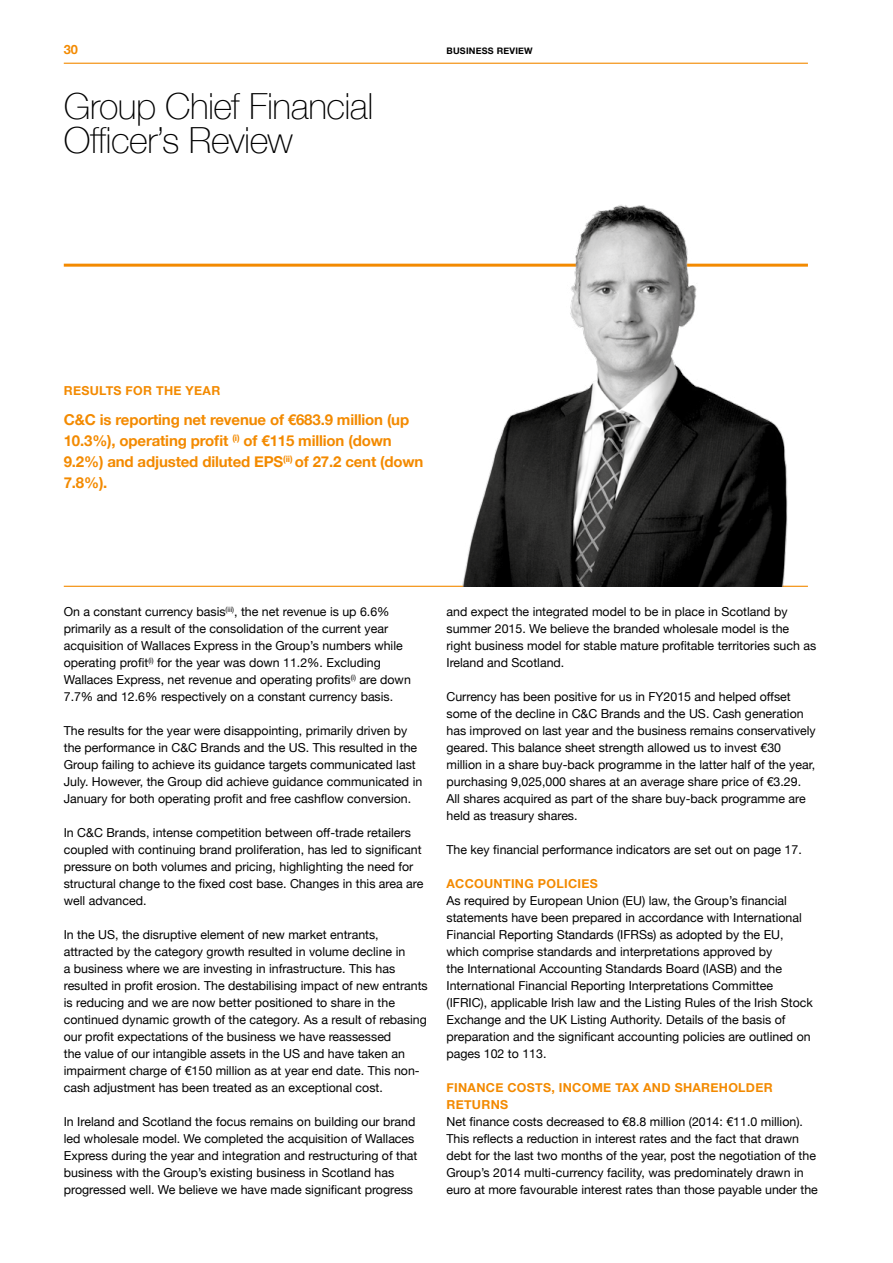
<style>
.page{position:relative;width:893px;height:1263px;background:#fff}
.page>*{position:absolute;margin:0;border:0;box-sizing:border-box;transform-origin:0 0}
.t1{font:100 36px/34px "Helvetica Neue";letter-spacing:-.015em;color:#000}
.t2{font:700 15px/21.3px "Helvetica Neue";letter-spacing:-.01em;color:#f38a00}
.t3{font:700 12.75px "Helvetica Neue";color:#f38a00}
.t4{font:12.3px/17px "Helvetica Neue";color:#000}
.t5{font:700 12.3px/17px "Helvetica Neue";letter-spacing:.025em;color:#f38a00}
.t6{font:700 9px "Helvetica Neue";letter-spacing:.025em;color:#000}
</style>
<div class="page">
<hr style="left:64px;top:264px;width:744px;height:3px;background:#f38a00">
<hr style="left:64px;top:586px;width:744px;height:1px;background:#f38a00">
<img style="left:405px;top:205px;width:403px;height:382px">
<hr style="left:64px;top:63px;width:744px;height:1px;background:#f38a00">
<p class="t3" style="left:64px;top:39px;width:16px">30</p>
<p class="t6" style="left:446px;top:44px;width:88px">BUSINESS REVIEW</p>
<h1 class="t1" style="left:64px;top:88px;width:311px">Group Chief Financial<br>Officer’s Review</h1>
<p class="t5" style="left:64px;top:382px;width:158px">RESULTS FOR THE YEAR</p>
<p class="t2" style="left:64px;top:409px;width:361px">C&amp;C is reporting net revenue of €683.9 million (up 10.3%), operating profit <sup>(i)</sup> of €115 million (down 9.2%) and adjusted diluted EPS<sup>(ii)</sup> of 27.2 cent (down 7.8%).</p>
<p class="t4" style="left:64px;top:603px;width:349px">On a constant currency basis<sup>(iii)</sup>, the net revenue is up 6.6% primarily as a result of the consolidation of the current year acquisition of Wallaces Express in the Group’s numbers while operating profit<sup>(i)</sup> for the year was down 11.2%. Excluding Wallaces Express, net revenue and operating profits<sup>(i)</sup> are down 7.7% and 12.6% respectively on a constant currency basis.</p>
<p class="t4" style="left:64px;top:722px;width:360px">The results for the year were disappointing, primarily driven by the performance in C&amp;C Brands and the US. This resulted in the Group failing to achieve its guidance targets communicated last July. However, the Group did achieve guidance communicated in January for both operating profit and free cashflow conversion.</p>
<p class="t4" style="left:64px;top:825px;width:361px">In C&amp;C Brands, intense competition between off-trade retailers coupled with continuing brand proliferation, has led to significant pressure on both volumes and pricing, highlighting the need for structural change to the fixed cost base. Changes in this area are well advanced.</p>
<p class="t4" style="left:64px;top:927px;width:365px">In the US, the disruptive element of new market entrants, attracted by the category growth resulted in volume decline in<br>a business where we are investing in infrastructure. This has resulted in profit erosion. The destabilising impact of new entrants is reducing and we are now better positioned to share in the continued dynamic growth of the category. As a result of rebasing our profit expectations of the business we have reassessed<br>the value of our intangible assets in the US and have taken an impairment charge of €150 million as at year end date. This non&shy;cash adjustment has been treated as an exceptional cost.</p>
<p class="t4" style="left:64px;top:1114px;width:355px">In Ireland and Scotland the focus remains on building our brand led wholesale model. We completed the acquisition of Wallaces Express during the year and integration and restructuring of that business with the Group’s existing business in Scotland has progressed well. We believe we have made significant progress</p>
<p class="t4" style="left:446px;top:603px;width:371px">and expect the integrated model to be in place in Scotland by summer 2015. We believe the branded wholesale model is the right business model for stable mature profitable territories such as Ireland and Scotland.</p>
<p class="t4" style="left:446px;top:688px;width:371px">Currency has been positive for us in FY2015 and helped offset some of the decline in C&amp;C Brands and the US. Cash generation has improved on last year and the business remains conservatively geared. This balance sheet strength allowed us to invest €30 million in a share buy-back programme in the latter half of the year, purchasing 9,025,000 shares at an average share price of €3.29.<br>All shares acquired as part of the share buy-back programme are held as treasury shares.</p>
<p class="t4" style="left:446px;top:841px;width:357px">The key financial performance indicators are set out on page 17.</p>
<p class="t5" style="left:446px;top:875px;width:153px">ACCOUNTING POLICIES</p>
<p class="t4" style="left:446px;top:893px;width:368px">As required by European Union (EU) law, the Group’s financial statements have been prepared in accordance with International Financial Reporting Standards (IFRSs) as adopted by the EU, which comprise standards and interpretations approved by<br>the International Accounting Standards Board (IASB) and the International Financial Reporting Interpretations Committee (IFRIC), applicable Irish law and the Listing Rules of the Irish Stock Exchange and the UK Listing Authority. Details of the basis of preparation and the significant accounting policies are outlined on pages 102 to 113.</p>
<p class="t5" style="left:446px;top:1079px;width:328px">FINANCE COSTS, INCOME TAX AND SHAREHOLDER<br>RETURNS</p>
<p class="t4" style="left:446px;top:1114px;width:373px">Net finance costs decreased to €8.8 million (2014: €11.0 million).<br>This reflects a reduction in interest rates and the fact that drawn debt for the last two months of the year, post the negotiation of the Group’s 2014 multi-currency facility, was predominately drawn in euro at more favourable interest rates than those payable under the</p>
</div>
